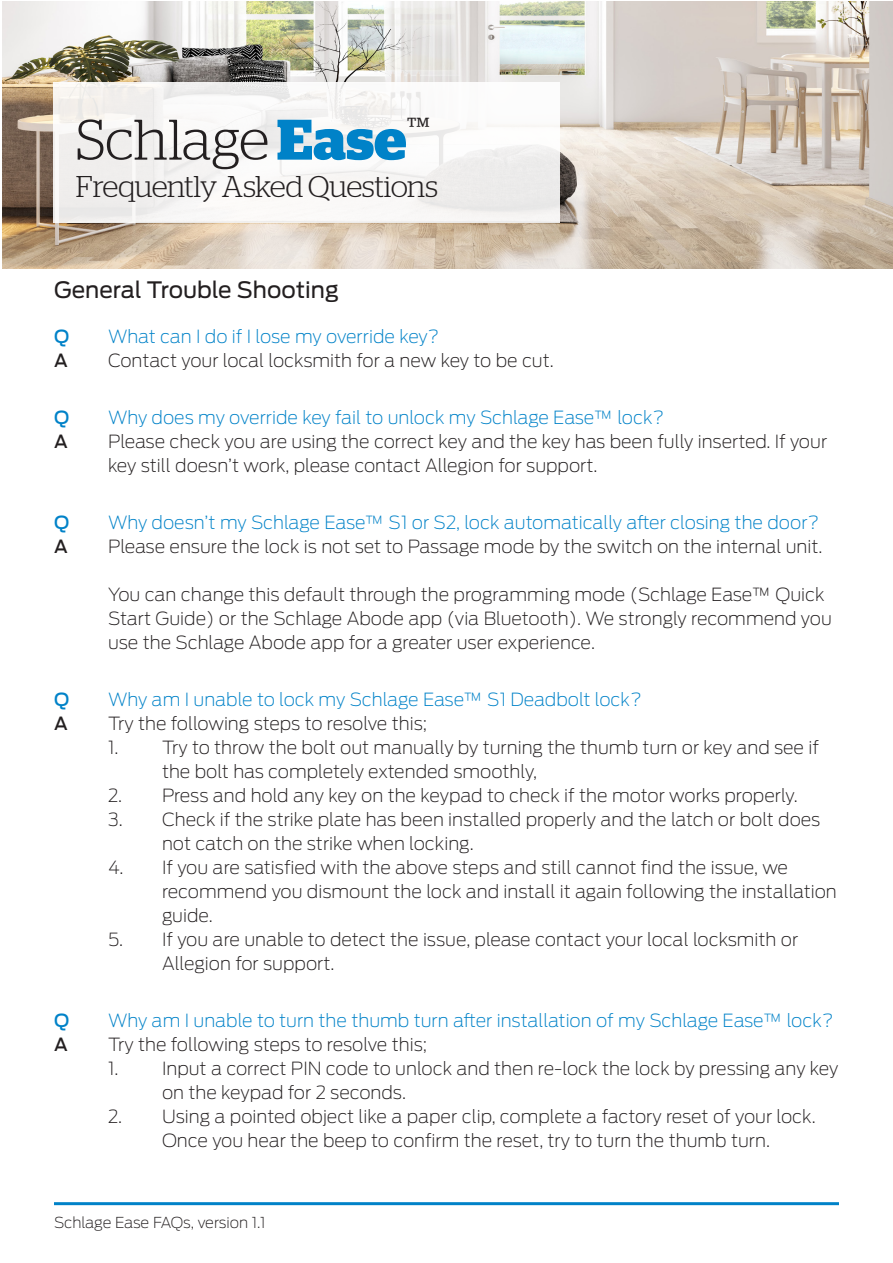
<style>
.page{position:relative;width:893px;height:1263px;background:#fff}
.page>*{position:absolute;margin:0;border:0;box-sizing:border-box;transform-origin:0 0}
.Cover_Headline_32_39pt{font:300 57px "Stag";letter-spacing:-.01em;color:#231f20}
.Cover_Headline_32_39pt-2{font:300 30px "Stag";letter-spacing:-.015em;color:#231f20}
.t1{font:22.5px "Antenna";color:#231f20}
.t2{font:200 18px "Antenna";color:#231f20}
.t3{font:200 18px "Antenna";color:#0082c8}
.t4{font:500 18px "Antenna";color:#0082c8}
.t5{font:500 18px "Antenna";color:#231f20}
.t6{font:200 15px "Antenna";letter-spacing:-.01em;color:#231f20}
.s1{font-weight:700;color:#0082c8}
</style>
<div class="page">
<hr style="left:54px;top:1202px;width:785px;height:3px;background:#0082c8">
<img style="left:2px;top:2px;width:891px;height:267px">
<div style="left:53px;top:82px;width:507px;height:141px;background:linear-gradient(to right,#f3f2f0,#f7f6f6)"></div>
<p class="Cover_Headline_32_39pt" style="left:76px;top:107px;width:355px">Schlage <span class="s1">Ease</span><sup>™</sup></p>
<p class="Cover_Headline_32_39pt-2" style="left:76px;top:169px;width:364px">Frequently Asked Questions</p>
<p class="t1" style="left:54px;top:274px;width:286px">General Trouble Shooting</p>
<p class="t4" style="left:54px;top:324px;width:17px">Q</p>
<p class="t3" style="left:108px;top:325px;width:333px">What can I do if I lose my override key?</p>
<p class="t5" style="left:54px;top:348px;width:15px">A</p>
<p class="t2" style="left:108px;top:349px;width:447px">Contact your local locksmith for a new key to be cut.</p>
<p class="t4" style="left:54px;top:405px;width:17px">Q</p>
<p class="t3" style="left:108px;top:406px;width:558px">Why does my override key fail to unlock my Schlage Ease™ lock?</p>
<p class="t5" style="left:54px;top:429px;width:15px">A</p>
<p class="t2" style="left:108px;top:430px;width:721px">Please check you are using the correct key and the key has been fully inserted. If your</p>
<p class="t2" style="left:108px;top:454px;width:491px">key still doesn’t work, please contact Allegion for support.</p>
<p class="t4" style="left:54px;top:510px;width:17px">Q</p>
<p class="t3" style="left:108px;top:511px;width:713px">Why doesn’t my Schlage Ease™ S1 or S2, lock automatically after closing the door?</p>
<p class="t5" style="left:54px;top:534px;width:15px">A</p>
<p class="t2" style="left:108px;top:535px;width:716px">Please ensure the lock is not set to Passage mode by the switch on the internal unit.</p>
<p class="t2" style="left:108px;top:583px;width:718px">You can change this default through the programming mode (Schlage Ease™ Quick</p>
<p class="t2" style="left:108px;top:607px;width:725px">Start Guide) or the Schlage Abode app (via Bluetooth). We strongly recommend you</p>
<p class="t2" style="left:108px;top:631px;width:488px">use the Schlage Abode app for a greater user experience.</p>
<p class="t4" style="left:54px;top:687px;width:17px">Q</p>
<p class="t3" style="left:108px;top:688px;width:535px">Why am I unable to lock my Schlage Ease™ S1 Deadbolt lock?</p>
<p class="t5" style="left:54px;top:711px;width:15px">A</p>
<p class="t2" style="left:108px;top:712px;width:321px">Try the following steps to resolve this;</p>
<p class="t2" style="left:108px;top:736px;width:12px">1.</p>
<p class="t2" style="left:162px;top:736px;width:658px">Try to throw the bolt out manually by turning the thumb turn or key and see if</p>
<p class="t2" style="left:162px;top:760px;width:377px">the bolt has completely extended smoothly,</p>
<p class="t2" style="left:108px;top:784px;width:691px">2. Press and hold any key on the keypad to check if the motor works properly.</p>
<p class="t2" style="left:108px;top:808px;width:714px">3. Check if the strike plate has been installed properly and the latch or bolt does</p>
<p class="t2" style="left:162px;top:832px;width:313px">not catch on the strike when locking.</p>
<p class="t2" style="left:108px;top:856px;width:682px">4. If you are satisfied with the above steps and still cannot find the issue, we</p>
<p class="t2" style="left:162px;top:880px;width:676px">recommend you dismount the lock and install it again following the installation</p>
<p class="t2" style="left:162px;top:904px;width:52px">guide.</p>
<p class="t2" style="left:108px;top:928px;width:692px">5. If you are unable to detect the issue, please contact your local locksmith or</p>
<p class="t2" style="left:162px;top:952px;width:174px">Allegion for support.</p>
<p class="t4" style="left:54px;top:1008px;width:17px">Q</p>
<p class="t3" style="left:108px;top:1009px;width:727px">Why am I unable to turn the thumb turn after installation of my Schlage Ease™ lock?</p>
<p class="t5" style="left:54px;top:1032px;width:15px">A</p>
<p class="t2" style="left:108px;top:1033px;width:321px">Try the following steps to resolve this;</p>
<p class="t2" style="left:108px;top:1057px;width:12px">1.</p>
<p class="t2" style="left:162px;top:1057px;width:678px">Input a correct PIN code to unlock and then re-lock the lock by pressing any key</p>
<p class="t2" style="left:162px;top:1081px;width:246px">on the keypad for 2 seconds.</p>
<p class="t2" style="left:108px;top:1105px;width:709px">2. Using a pointed object like a paper clip, complete a factory reset of your lock.</p>
<p class="t2" style="left:162px;top:1129px;width:609px">Once you hear the beep to confirm the reset, try to turn the thumb turn.</p>
<p class="t6" style="left:54px;top:1213px;width:213px">Schlage Ease FAQs, version 1.1</p>
</div>
